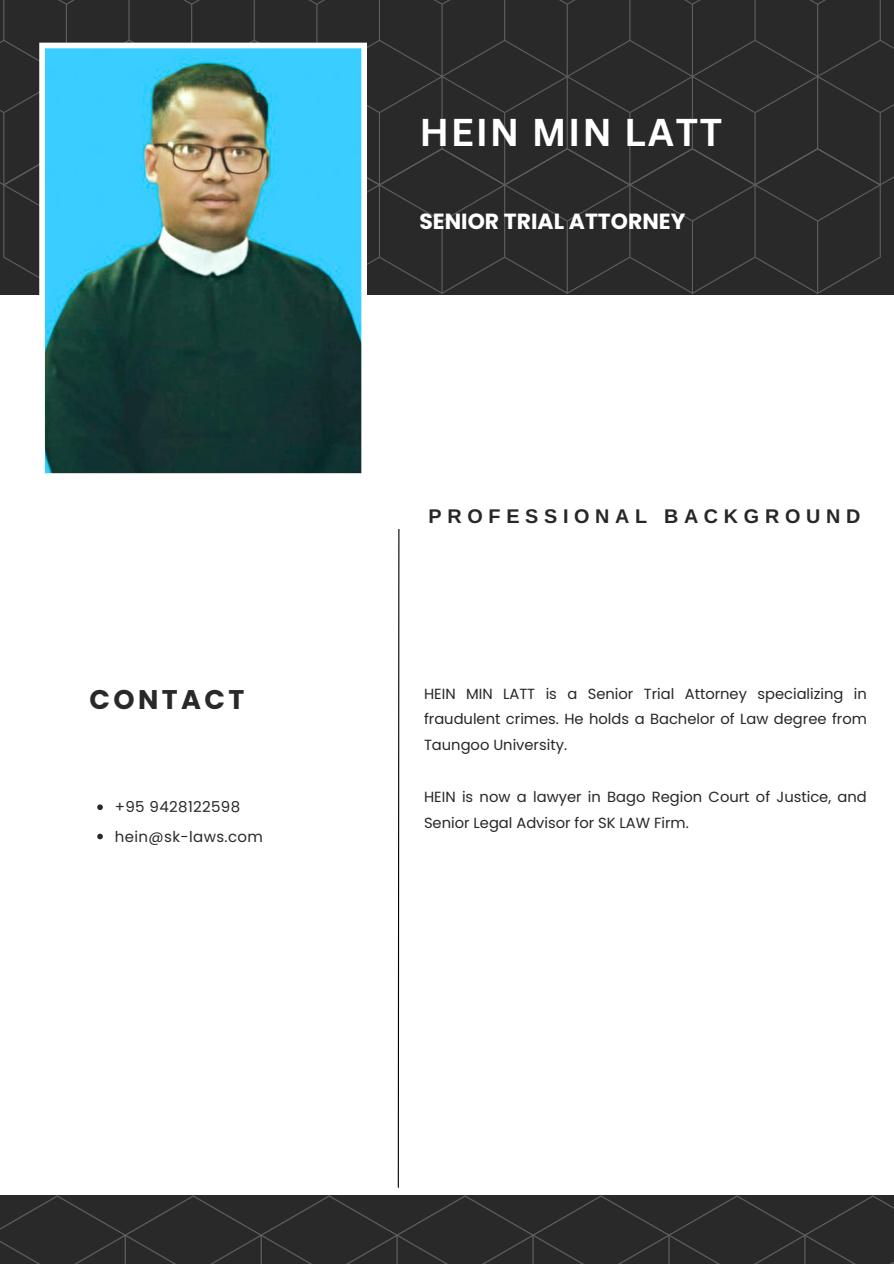
<style>
.page{position:relative;width:894px;height:1264px;background:#fff}
.page>*{position:absolute;margin:0;border:0;box-sizing:border-box;transform-origin:0 0}
.t1{font:700 37.65px "Canva Sans";letter-spacing:.045em;color:#fff}
.t2{font:700 27px "Poppins";letter-spacing:.125em;color:#292929}
.t3{font:700 21.9px "Poppins";color:#fff}
.t4{font:19.8px "Ramabhadra";letter-spacing:.29em;color:#272727}
.t5{font:15px "Poppins";letter-spacing:.025em;color:#292929}
.t6{font:14.7px/25.8px "Poppins";color:#272727;text-align:justify}
</style>
<div class="page">
<div style="left:0;top:0;width:893px;height:186px;background:#292929"></div>
<div style="left:3px;top:148px;width:878px;height:146px;background:#292929"></div>
<div style="left:0;top:1195px;width:893px;height:68px;background:#292929"></div>
<svg style="left:39px;top:43px;width:328px;height:431px;background:#42848e"></svg>
<svg style="left:97px;top:804px;width:6px;height:6px"></svg>
<svg style="left:97px;top:833px;width:6px;height:6px"></svg>
<svg style="left:397px;top:529px;width:3px;height:659px"></svg>
<p class="t2" style="left:89px;top:680px;width:157px">CONTACT</p>
<p class="t5" style="left:115px;top:796px;width:127px">+95 9428122598</p>
<p class="t5" style="left:115px;top:825px;width:150px">hein@sk-laws.com</p>
<p class="t1" style="left:419px;top:106px;width:304px">HEIN MIN LATT</p>
<p class="t3" style="left:419px;top:206px;width:267px">SENIOR TRIAL ATTORNEY</p>
<p class="t4" style="left:428px;top:504px;width:433px">PROFESSIONAL BACKGROUND</p>
<p class="t6" style="left:424px;top:680px;width:444px">HEIN MIN LATT is a Senior Trial Attorney specializing in fraudulent crimes. He holds a Bachelor of Law degree from Taungoo University.</p>
<p class="t6" style="left:424px;top:784px;width:444px">HEIN is now a lawyer in Bago Region Court of Justice, and<br>Senior Legal Advisor for SK LAW Firm.</p>
</div>
